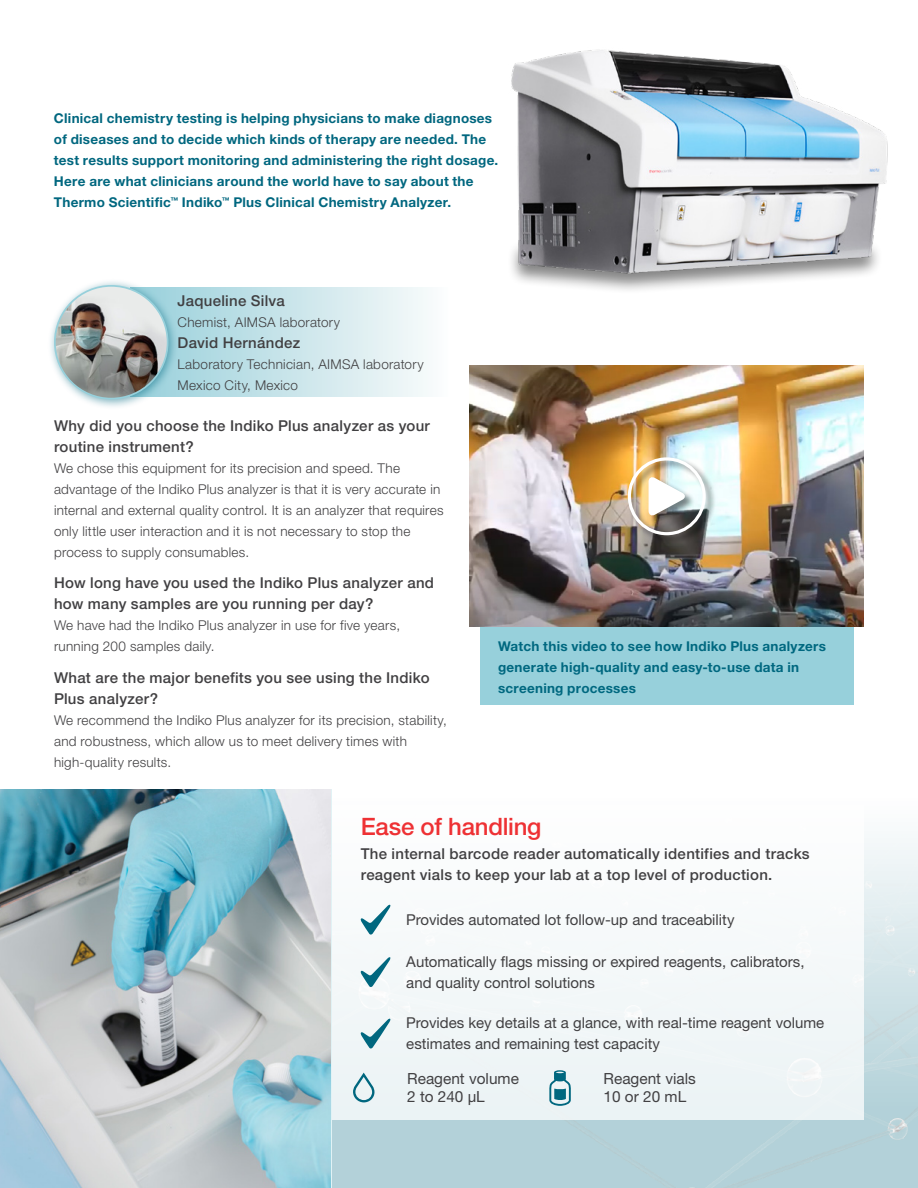
<style>
.page{position:relative;width:918px;height:1188px;background:#fff}
.page>*{position:absolute;margin:0;border:0;box-sizing:border-box;transform-origin:0 0}
.t1{font:500 24px "Helvetica Neue LTW1 G";letter-spacing:-.01em;color:#ee3134}
.t2{font:15.45px/18.5px "Helvetica Neue LTW1 G";color:#414042}
.t3{font:500 15px/21px "Helvetica Neue LTW1 G";letter-spacing:.02em;color:#414042}
.t4{font:15px/21px "Helvetica Neue LTW1 G";color:#414042}
.t5{font:300 13.5px/21px "Helvetica Neue LTW1 G";letter-spacing:.02em;color:#414042}
.t6{font:700 13.5px/21px "Helvetica Neue LTW1 G";letter-spacing:.02em;color:#00677f}
.t7{font:700 13.5px/21px "Helvetica Neue LTW1 G";letter-spacing:.02em;color:#006880}
</style>
<div class="page">
<div style="left:310px;top:806px;width:554px;height:314px;background:#f5f8f9"></div>
<div style="left:480px;top:615px;width:374px;height:90px;background:#97d0db"></div>
<img style="left:470px;top:366px;width:394px;height:261px">
<img style="left:511px;top:50px;width:377px;height:240px">
<svg style="left:360px;top:905px;width:31px;height:30px"></svg>
<svg style="left:360px;top:957px;width:31px;height:30px"></svg>
<svg style="left:360px;top:1018px;width:31px;height:31px"></svg>
<img style="left:0;top:789px;width:331px;height:399px">
<svg style="left:549px;top:1070px;width:22px;height:36px"></svg>
<svg style="left:353px;top:1073px;width:22px;height:29px"></svg>
<svg style="left:179px;top:288px;width:248px;height:109px;background:#cde7eb"></svg>
<div style="left:47px;top:278px;width:132px;height:132px;background:#006880;opacity:.51"></div>
<img style="left:55px;top:286px;width:113px;height:113px;border-radius:56px">
<div style="left:54px;top:285px;width:115px;height:114px;border:2px solid #97d0db;border-radius:50%"></div>
<div style="left:627px;top:457px;width:89px;height:88px;background:#000;opacity:.49"></div>
<div style="left:628px;top:457px;width:78px;height:78px;border:3px solid #fff;border-radius:50%"></div>
<svg style="left:649px;top:476px;width:37px;height:41px"></svg>
<p class="t6" style="left:54px;top:108px;width:446px">Clinical chemistry testing is helping physicians to make diagnoses of diseases and to decide which kinds of therapy are needed. The test results support monitoring and administering the right dosage.<br>Here are what clinicians around the world have to say about the Thermo Scientific<sup>™</sup> Indiko<sup>™</sup> Plus Clinical Chemistry Analyzer.</p>
<p class="t3" style="left:178px;top:290px;width:109px">Jaqueline Silva</p>
<p class="t5" style="left:178px;top:311px;width:164px">Chemist, AIMSA laboratory</p>
<p class="t3" style="left:178px;top:332px;width:124px">David Hernández</p>
<p class="t5" style="left:178px;top:353px;width:248px">Laboratory Technician, AIMSA laboratory<br>Mexico City, Mexico</p>
<p class="t3" style="left:54px;top:415px;width:377px">Why did you choose the Indiko Plus analyzer as your routine instrument?</p>
<p class="t5" style="left:54px;top:457px;width:391px">We chose this equipment for its precision and speed. The advantage of the Indiko Plus analyzer is that it is very accurate in internal and external quality control. It is an analyzer that requires only little user interaction and it is not necessary to stop the process to supply consumables.</p>
<p class="t3" style="left:54px;top:573px;width:382px">How long have you used the Indiko Plus analyzer and how many samples are you running per day?</p>
<p class="t5" style="left:54px;top:615px;width:348px">We have had the Indiko Plus analyzer in use for five years, running 200 samples daily.</p>
<p class="t3" style="left:54px;top:667px;width:377px">What are the major benefits you see using the Indiko<br>Plus analyzer?</p>
<p class="t5" style="left:54px;top:709px;width:394px">We recommend the Indiko Plus analyzer for its precision, stability, and robustness, which allow us to meet delivery times with high‑quality results.</p>
<p class="t7" style="left:498px;top:636px;width:330px">Watch this video to see how Indiko Plus analyzers generate high-quality and easy-to-use data in screening processes</p>
<h1 class="t1" style="left:361px;top:812px;width:182px">Ease of handling</h1>
<p class="t3" style="left:361px;top:843px;width:450px">The internal barcode reader automatically identifies and tracks reagent vials to keep your lab at a top level of production.</p>
<p class="t4" style="left:406px;top:909px;width:330px">Provides automated lot follow-up and traceability</p>
<p class="t4" style="left:406px;top:951px;width:400px">Automatically flags missing or expired reagents, calibrators, and quality control solutions</p>
<p class="t4" style="left:406px;top:1012px;width:420px">Provides key details at a glance, with real-time reagent volume estimates and remaining test capacity</p>
<p class="t2" style="left:604px;top:1069px;width:94px">Reagent vials<br>10 or 20 mL</p>
<p class="t2" style="left:407px;top:1069px;width:113px">Reagent volume<br>2 to 240 µL</p>
</div>
